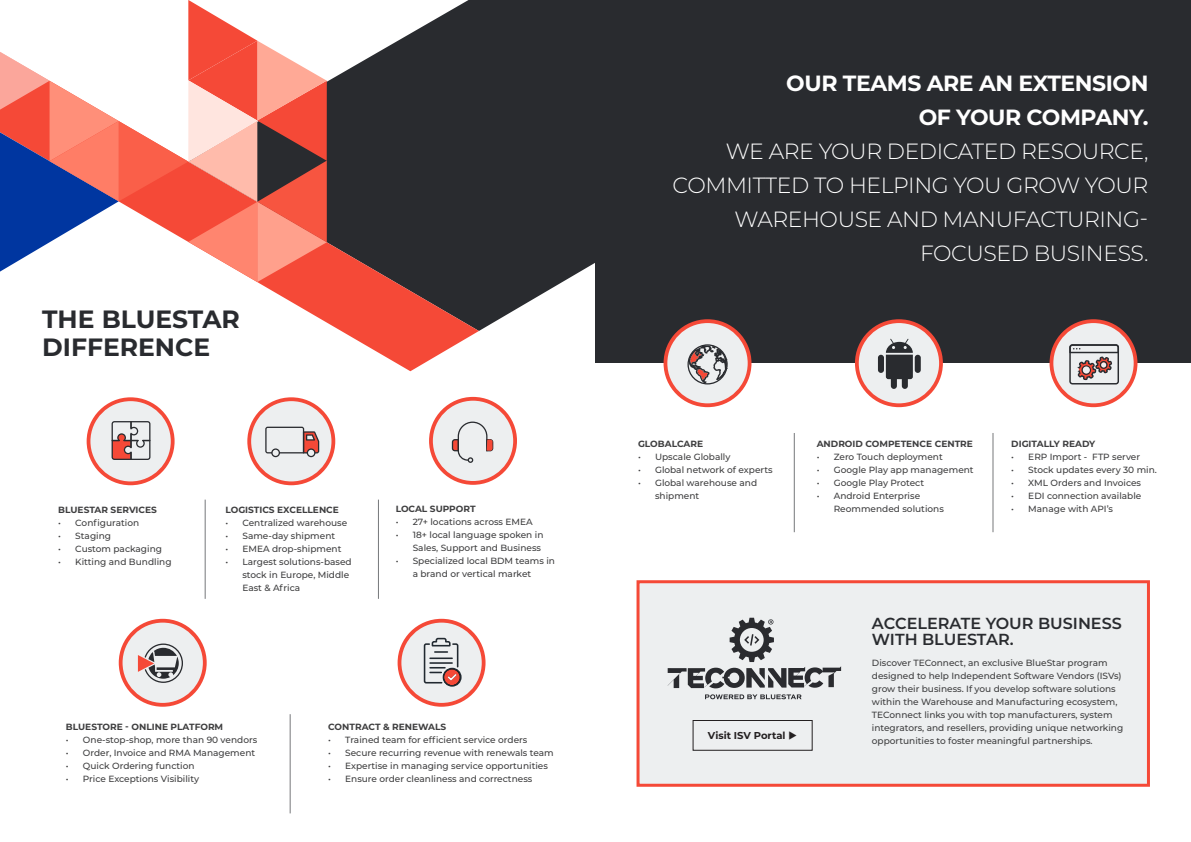
<style>
.page{position:relative;width:1191px;height:842px;background:#fff}
.page>*{position:absolute;margin:0;border:0;box-sizing:border-box;transform-origin:0 0}
.Headline{font:700 25px/28px "Montserrat";color:#292b2f}
.t1{font:300 22px/34px "Montserrat";letter-spacing:-.02em;color:#fff;text-align:right}
.t2{font:700 22px "Montserrat";letter-spacing:-.02em;color:#fff}
.Featured_Solutions{font:600 16px/16px "Montserrat";color:#292b2f}
.t3{font:700 10px "Montserrat";color:#231f20}
.Paragraph{font:500 9px/13px "Montserrat";color:#3e3e3f}
.KeyPoints{font:700 9px "Montserrat";color:#3e3e3f}
</style>
<div class="page">
<div style="left:595px;top:0;width:596px;height:363px;background:#292b2f"></div>
<div style="left:636px;top:580px;width:514px;height:207px;background:#edeff0;border:3px solid #f54937"></div>
<svg style="left:87px;top:397px;width:88px;height:88px"></svg>
<div style="left:90px;top:401px;width:81px;height:80px;background:#edeff0;border-radius:50%"></div>
<svg style="left:112px;top:421px;width:38px;height:39px"></svg>
<hr style="left:205px;top:500px;width:1px;height:99px;background:#76787b">
<hr style="left:793px;top:433px;width:1px;height:99px;background:#76787b">
<hr style="left:290px;top:714px;width:1px;height:99px;background:#76787b">
<hr style="left:378px;top:500px;width:1px;height:99px;background:#76787b">
<hr style="left:992px;top:433px;width:1px;height:99px;background:#76787b">
<svg style="left:119px;top:619px;width:88px;height:88px"></svg>
<div style="left:123px;top:623px;width:80px;height:80px;background:#edeff0;border-radius:50%"></div>
<svg style="left:138px;top:643px;width:45px;height:40px"></svg>
<svg style="left:663px;top:319px;width:88px;height:88px"></svg>
<div style="left:667px;top:323px;width:80px;height:80px;background:#edeff0;border-radius:50%"></div>
<svg style="left:687px;top:344px;width:40px;height:40px"></svg>
<svg style="left:855px;top:319px;width:88px;height:88px"></svg>
<div style="left:858px;top:323px;width:81px;height:80px;background:#edeff0;border-radius:50%"></div>
<div style="left:878px;top:355px;width:6px;height:18px;background:#292b2f;border-radius:3px"></div>
<svg style="left:886px;top:339px;width:27px;height:50px"></svg>
<div style="left:914px;top:355px;width:6px;height:18px;background:#292b2f;border-radius:3px"></div>
<svg style="left:429px;top:397px;width:88px;height:88px"></svg>
<div style="left:433px;top:401px;width:80px;height:80px;background:#edeff0;border-radius:50%"></div>
<svg style="left:452px;top:422px;width:41px;height:41px"></svg>
<svg style="left:1049px;top:319px;width:88px;height:88px"></svg>
<div style="left:1053px;top:323px;width:80px;height:80px;background:#edeff0;border-radius:50%"></div>
<svg style="left:397px;top:619px;width:88px;height:88px"></svg>
<div style="left:401px;top:623px;width:81px;height:80px;background:#edeff0;border-radius:50%"></div>
<svg style="left:423px;top:637px;width:39px;height:50px"></svg>
<svg style="left:247px;top:397px;width:88px;height:88px"></svg>
<div style="left:251px;top:401px;width:80px;height:80px;background:#edeff0;border-radius:50%"></div>
<svg style="left:265px;top:427px;width:54px;height:30px"></svg>
<svg style="left:705px;top:694px;width:96px;height:5px"></svg>
<svg style="left:667px;top:618px;width:174px;height:70px"></svg>
<div style="left:692px;top:720px;width:120px;height:31px;border:1px solid #231f20"></div>
<svg style="left:1069px;top:344px;width:50px;height:40px"></svg>
<svg style="left:378px;top:0;width:551px;height:331px"></svg>
<svg style="left:257px;top:52px;width:222px;height:319px;fill:#292b2f"></svg>
<svg style="left:0;top:0;width:327px;height:282px"></svg>
<p class="Headline" style="left:42px;top:304px;width:199px">THE BLUESTAR<br>DIFFERENCE</p>
<p class="KeyPoints" style="left:58px;top:503px;width:100px">BLUESTAR SERVICES</p>
<p class="Paragraph" style="left:58px;top:515px;width:82px">• Configuration</p>
<p class="Paragraph" style="left:58px;top:528px;width:54px">• Staging</p>
<p class="Paragraph" style="left:58px;top:541px;width:105px">• Custom packaging</p>
<p class="Paragraph" style="left:58px;top:554px;width:115px">• Kitting and Bundling</p>
<p class="KeyPoints" style="left:225px;top:503px;width:115px">LOGISTICS EXCELLENCE</p>
<p class="Paragraph" style="left:225px;top:515px;width:123px">• Centralized warehouse</p>
<p class="Paragraph" style="left:225px;top:528px;width:111px">• Same-day shipment</p>
<p class="Paragraph" style="left:225px;top:541px;width:117px">• EMEA drop-shipment</p>
<p class="Paragraph" style="left:242px;top:554px;width:111px;text-indent:-17px">• Largest solutions-based stock in Europe, Middle<br>East &amp; Africa</p>
<p class="t2" style="left:786px;top:68px;width:364px">OUR TEAMS ARE AN EXTENSION</p>
<p class="t2" style="left:918px;top:102px;width:231px">OF YOUR COMPANY.</p>
<p class="t1" style="left:726px;top:134px;width:424px">WE ARE YOUR DEDICATED RESOURCE,</p>
<p class="t1" style="left:672px;top:168px;width:477px">COMMITTED TO HELPING YOU GROW YOUR<br>WAREHOUSE AND MANUFACTURING-<br>FOCUSED BUSINESS.</p>
<p class="KeyPoints" style="left:638px;top:437px;width:66px">GLOBALCARE</p>
<p class="Paragraph" style="left:638px;top:450px;width:94px">• Upscale Globally</p>
<p class="Paragraph" style="left:638px;top:463px;width:136px">• Global network of experts</p>
<p class="Paragraph" style="left:655px;top:476px;width:104px;text-indent:-17px">• Global warehouse and shipment</p>
<p class="KeyPoints" style="left:816px;top:437px;width:158px">ANDROID COMPETENCE CENTRE</p>
<p class="Paragraph" style="left:816px;top:450px;width:128px">• Zero Touch deployment</p>
<p class="Paragraph" style="left:816px;top:463px;width:158px">• Google Play app management</p>
<p class="Paragraph" style="left:816px;top:476px;width:109px">• Google Play Protect</p>
<p class="Paragraph" style="left:833px;top:489px;width:112px;text-indent:-17px">• Android Enterprise<br>Reommended solutions</p>
<p class="KeyPoints" style="left:1011px;top:437px;width:86px">DIGITALLY READY</p>
<p class="Paragraph" style="left:1011px;top:450px;width:130px">• ERP Import - FTP server</p>
<p class="Paragraph" style="left:1011px;top:463px;width:147px">• Stock updates every 30 min.</p>
<p class="Paragraph" style="left:1011px;top:476px;width:131px">• XML Orders and Invoices</p>
<p class="Paragraph" style="left:1011px;top:489px;width:132px">• EDI connection available</p>
<p class="KeyPoints" style="left:396px;top:502px;width:81px">LOCAL SUPPORT</p>
<p class="Paragraph" style="left:1011px;top:502px;width:103px">• Manage with API’s</p>
<p class="Paragraph" style="left:396px;top:515px;width:139px">• 27+ locations across EMEA</p>
<p class="Paragraph" style="left:396px;top:528px;width:149px;text-align:right">• 18+ local language spoken in<br>Sales, Support and Business</p>
<p class="Paragraph" style="left:413px;top:554px;width:144px;text-indent:-17px">• Specialized local BDM teams in a brand or vertical market</p>
<p class="KeyPoints" style="left:66px;top:720px;width:159px">BLUESTORE - ONLINE PLATFORM</p>
<p class="Paragraph" style="left:66px;top:733px;width:193px">• One-stop-shop, more than 90 vendors</p>
<p class="Paragraph" style="left:66px;top:746px;width:191px">• Order, Invoice and RMA Management</p>
<p class="Paragraph" style="left:66px;top:759px;width:130px">• Quick Ordering function</p>
<p class="Paragraph" style="left:66px;top:772px;width:135px">• Price Exceptions Visibility</p>
<p class="KeyPoints" style="left:328px;top:720px;width:120px">CONTRACT &amp; RENEWALS</p>
<p class="Paragraph" style="left:328px;top:733px;width:201px">• Trained team for efficient service orders</p>
<p class="Paragraph" style="left:328px;top:746px;width:227px">• Secure recurring revenue with renewals team</p>
<p class="Paragraph" style="left:328px;top:759px;width:221px">• Expertise in managing service opportunities</p>
<p class="Paragraph" style="left:328px;top:772px;width:206px">• Ensure order cleanliness and correctness</p>
<p class="t3" style="left:708px;top:728px;width:91px">Visit ISV Portal ◆</p>
<p class="Featured_Solutions" style="left:872px;top:614px;width:251px">ACCELERATE YOUR BUSINESS<br>WITH BLUESTAR.</p>
<p class="Paragraph" style="left:872px;top:656px;width:253px">Discover TEConnect, an exclusive BlueStar program designed to help Independent Software Vendors (ISVs) grow their business. If you develop software solutions within the Warehouse and Manufacturing ecosystem, TEConnect links you with top manufacturers, system integrators, and resellers, providing unique networking opportunities to foster meaningful partnerships.</p>
</div>
